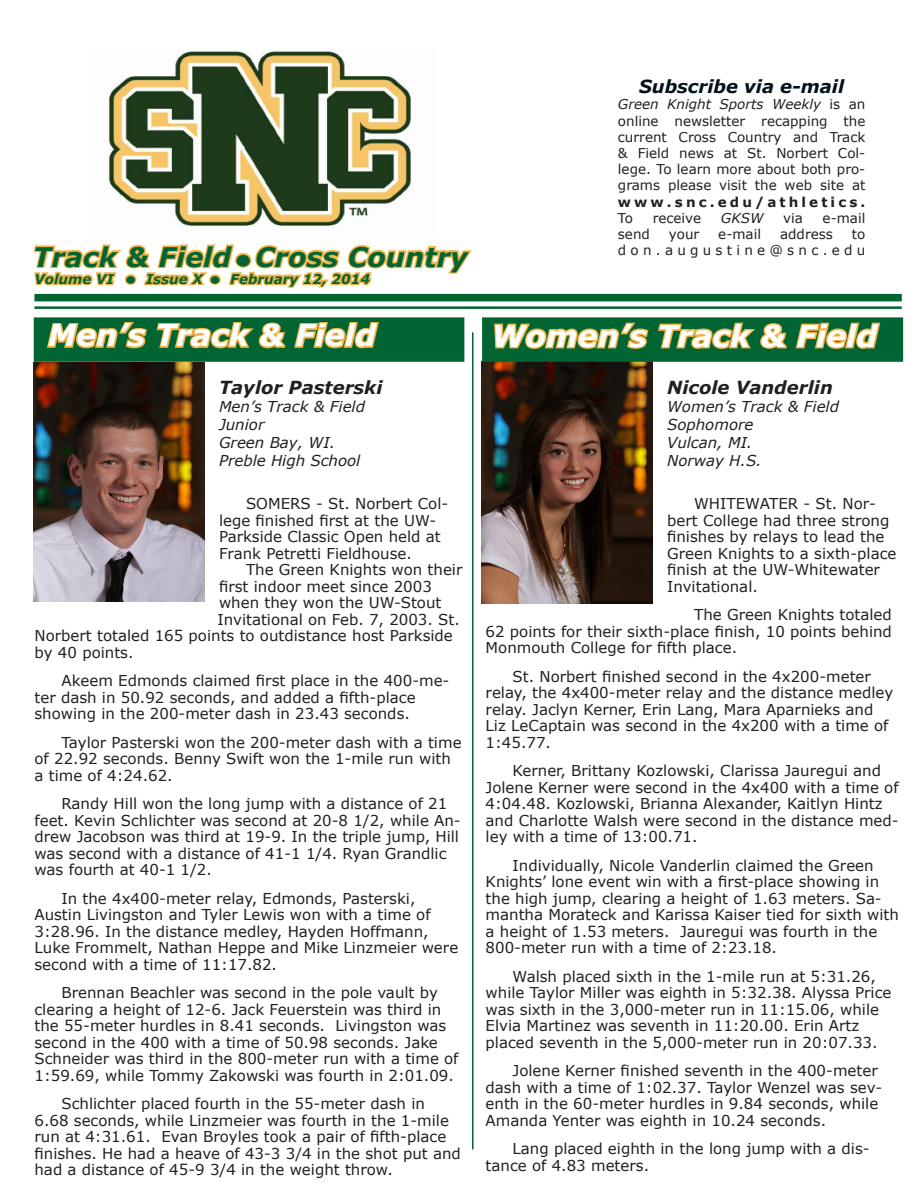
<style>
.page{position:relative;width:918px;height:1188px;background:#fff}
.page>*{position:absolute;margin:0;border:0;box-sizing:border-box;transform-origin:0 0}
.t1{font:italic 700 30px "Verdana";color:#fff}
.t2{font:italic 700 27px "Verdana";color:#006532}
.t3{font:italic 700 18px "Verdana";color:#231f20}
.t4{font:italic 700 18px "Verdana";color:#001218}
.SCHED__text{font:15px/16.5px "Verdana";color:#231f20}
.t5{font:italic 15px/18px "Verdana";color:#231f20}
.t6{font:13.5px/16.2px "Verdana";color:#231f20;text-align:justify}
.t7{font:italic 700 13.5px "Verdana";color:#006532}
.t8{font:700 13.5px "Verdana";letter-spacing:.23em;color:#231f20}
.t9{font:13.5px "Verdana";letter-spacing:.315em;color:#231f20}
.t10{font:italic 13.5px "Verdana";color:#231f20}
.s1{font-style:italic}
</style>
<div class="page">
<img style="left:482px;top:362px;width:171px;height:242px">
<img style="left:34px;top:362px;width:171px;height:240px">
<div style="left:482px;top:317px;width:421px;height:45px;background:#006532;border:2px solid #006532"></div>
<hr style="left:472px;top:332px;width:2px;height:817px;background:#006532">
<div style="left:34px;top:317px;width:430px;height:45px;background:#006532;border:2px solid #006532"></div>
<svg style="left:494px;top:322px;width:155px;height:27px"></svg>
<svg style="left:656px;top:317px;width:226px;height:32px"></svg>
<div style="left:34px;top:294px;width:868px;height:7px;background:#006532"></div>
<hr style="left:34px;top:306px;width:868px;height:3px;background:#006532">
<img style="left:108px;top:51px;width:303px;height:175px">
<svg style="left:33px;top:244px;width:440px;height:107px"></svg>
<p class="t2" style="left:33px;top:238px;width:436px">Track &amp; Field Cross Country</p>
<p class="t7" style="left:34px;top:269px;width:81px">Volume VI</p>
<p class="t7" style="left:146px;top:269px;width:58px">Issue X</p>
<p class="t7" style="left:230px;top:269px;width:141px">February 12, 2014</p>
<p class="t4" style="left:639px;top:74px;width:207px">Subscribe via e-mail</p>
<p class="t6" style="left:618px;top:96px;width:249px"><span class="s1">Green Knight Sports Weekly</span> is an online newsletter recapping the current Cross Country and Track &amp; Field news at St. Norbert Col&shy;lege. To learn more about both pro&shy;grams please visit the web site at</p>
<p class="t8" style="left:618px;top:192px;width:249px">www.snc.edu/athletics.</p>
<p class="t6" style="left:618px;top:210px;width:17px">To</p>
<p class="t6" style="left:653px;top:210px;width:50px">receive</p>
<p class="t10" style="left:721px;top:209px;width:44px">GKSW</p>
<p class="t6" style="left:783px;top:210px;width:21px">via</p>
<p class="t6" style="left:823px;top:210px;width:44px">e-mail</p>
<p class="t6" style="left:618px;top:226px;width:34px">send</p>
<p class="t6" style="left:669px;top:226px;width:32px">your</p>
<p class="t6" style="left:718px;top:226px;width:44px">e-mail</p>
<p class="t6" style="left:780px;top:226px;width:54px">address</p>
<p class="t6" style="left:852px;top:226px;width:15px">to</p>
<p class="t9" style="left:618px;top:241px;width:249px">don.augustine@snc.edu</p>
<p class="t1" style="left:48px;top:314px;width:330px">Men’s Track &amp; Field</p>
<p class="t1" style="left:492px;top:315px;width:387px">Women’s Track &amp; Field</p>
<p class="t3" style="left:219px;top:375px;width:165px">Taylor Pasterski</p>
<p class="t5" style="left:219px;top:397px;width:148px">Men’s Track &amp; Field</p>
<p class="t5" style="left:219px;top:415px;width:47px">Junior</p>
<p class="t5" style="left:219px;top:433px;width:143px">Green Bay, WI.<br>Preble High School</p>
<p class="SCHED__text" style="left:219px;top:496px;width:231px;text-indent:27px">SOMERS - St. Norbert Col&shy;lege finished first at the UW-<br>Parkside Classic Open held at<br>Frank Petretti Fieldhouse.</p>
<p class="SCHED__text" style="left:246px;top:562px;width:218px">The Green Knights won their</p>
<p class="SCHED__text" style="left:219px;top:578px;width:214px">first indoor meet since 2003</p>
<p class="SCHED__text" style="left:219px;top:595px;width:224px">when they won the UW-Stout</p>
<p class="SCHED__text" style="left:218px;top:611px;width:244px">Invitational on Feb. 7, 2003. St.</p>
<p class="SCHED__text" style="left:34px;top:628px;width:420px">Norbert totaled 165 points to outdistance host Parkside</p>
<p class="SCHED__text" style="left:34px;top:644px;width:101px">by 40 points.</p>
<p class="SCHED__text" style="left:34px;top:673px;width:416px;text-indent:27px">Akeem Edmonds claimed first place in the 400-me&shy;ter dash in 50.92 seconds, and added a fifth-place showing in the 200-meter dash in 23.43 seconds.</p>
<p class="SCHED__text" style="left:34px;top:734px;width:429px;text-indent:27px">Taylor Pasterski won the 200-meter dash with a time of 22.92 seconds. Benny Swift won the 1-mile run with a time of 4:24.62.</p>
<p class="SCHED__text" style="left:34px;top:796px;width:428px;text-indent:27px">Randy Hill won the long jump with a distance of 21 feet. Kevin Schlichter was second at 20-8 1/2, while An&shy;drew Jacobson was third at 19-9. In the triple jump, Hill was second with a distance of 41-1 1/4. Ryan Grandlic was fourth at 40-1 1/2.</p>
<p class="SCHED__text" style="left:34px;top:890px;width:425px;text-indent:27px">In the 4x400-meter relay, Edmonds, Pasterski, Austin Livingston and Tyler Lewis won with a time of 3:28.96. In the distance medley, Hayden Hoffmann, Luke Frommelt, Nathan Heppe and Mike Linzmeier were second with a time of 11:17.82.</p>
<p class="SCHED__text" style="left:34px;top:985px;width:426px;text-indent:27px">Brennan Beachler was second in the pole vault by clearing a height of 12-6. Jack Feuerstein was third in the 55-meter hurdles in 8.41 seconds. Livingston was second in the 400 with a time of 50.98 seconds. Jake Schneider was third in the 800-meter run with a time of 1:59.69, while Tommy Zakowski was fourth in 2:01.09.</p>
<p class="SCHED__text" style="left:34px;top:1096px;width:428px;text-indent:27px">Schlichter placed fourth in the 55-meter dash in 6.68 seconds, while Linzmeier was fourth in the 1-mile run at 4:31.61. Evan Broyles took a pair of fifth-place finishes. He had a heave of 43-3 3/4 in the shot put and had a distance of 45-9 3/4 in the weight throw.</p>
<p class="t3" style="left:667px;top:374px;width:167px">Nicole Vanderlin</p>
<p class="t5" style="left:667px;top:397px;width:173px">Women’s Track &amp; Field</p>
<p class="t5" style="left:667px;top:415px;width:88px">Sophomore</p>
<p class="t5" style="left:667px;top:433px;width:96px">Vulcan, MI.<br>Norway H.S.</p>
<p class="SCHED__text" style="left:667px;top:495px;width:231px;text-indent:27px">WHITEWATER - St. Nor&shy;bert College had three strong finishes by relays to lead the<br>Green Knights to a sixth-place finish at the UW-Whitewater<br>Invitational.</p>
<p class="SCHED__text" style="left:486px;top:606px;width:408px;text-align:justify;text-indent:208px">The Green Knights totaled 62 points for their sixth-place finish, 10 points behind Monmouth College for fifth place.</p>
<p class="SCHED__text" style="left:486px;top:668px;width:409px;text-indent:27px">St. Norbert finished second in the 4x200-meter relay, the 4x400-meter relay and the distance medley relay. Jaclyn Kerner, Erin Lang, Mara Aparnieks and Liz LeCaptain was second in the 4x200 with a time of 1:45.77.</p>
<p class="SCHED__text" style="left:486px;top:762px;width:415px;text-indent:27px">Kerner, Brittany Kozlowski, Clarissa Jauregui and Jolene Kerner were second in the 4x400 with a time of 4:04.48. Kozlowski, Brianna Alexander, Kaitlyn Hintz and Charlotte Walsh were second in the distance med&shy;ley with a time of 13:00.71.</p>
<p class="SCHED__text" style="left:486px;top:857px;width:415px;text-indent:27px">Individually, Nicole Vanderlin claimed the Green Knights’ lone event win with a first-place showing in the high jump, clearing a height of 1.63 meters. Sa&shy;mantha Morateck and Karissa Kaiser tied for sixth with a height of 1.53 meters. Jauregui was fourth in the 800-meter run with a time of 2:23.18.</p>
<p class="SCHED__text" style="left:486px;top:968px;width:407px;text-indent:27px">Walsh placed sixth in the 1-mile run at 5:31.26, while Taylor Miller was eighth in 5:32.38. Alyssa Price was sixth in the 3,000-meter run in 11:15.06, while Elvia Martinez was seventh in 11:20.00. Erin Artz placed seventh in the 5,000-meter run in 20:07.33.</p>
<p class="SCHED__text" style="left:486px;top:1062px;width:398px;text-indent:27px">Jolene Kerner finished seventh in the 400-meter dash with a time of 1:02.37. Taylor Wenzel was sev&shy;enth in the 60-meter hurdles in 9.84 seconds, while Amanda Yenter was eighth in 10.24 seconds.</p>
<p class="SCHED__text" style="left:486px;top:1140px;width:386px;text-indent:27px">Lang placed eighth in the long jump with a dis&shy;tance of 4.83 meters.</p>
</div>
